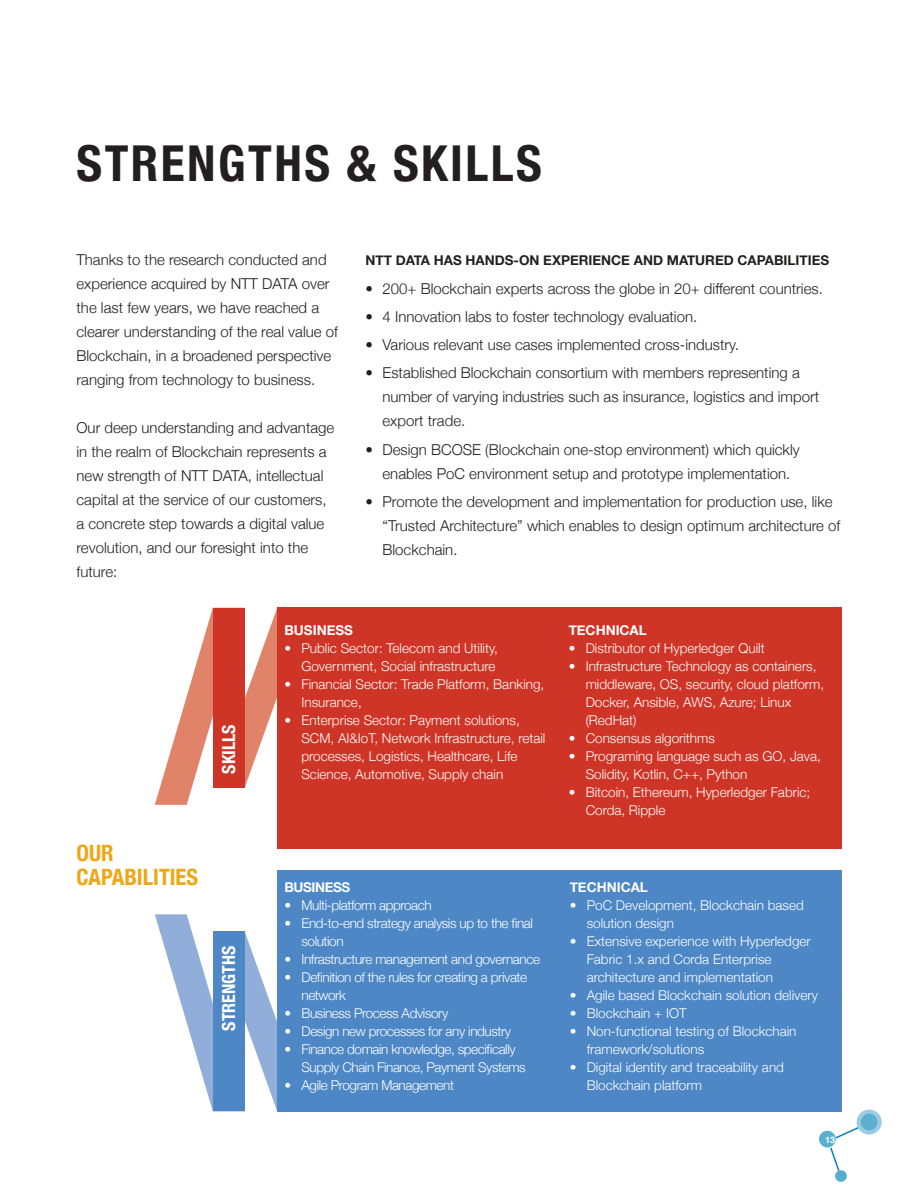
<style>
.page{position:relative;width:918px;height:1188px;background:#fff}
.page>*{position:absolute;margin:0;border:0;box-sizing:border-box;transform-origin:0 0}
.t1{font:700 condensed 49.5px "Helvetica Neue";letter-spacing:.05em;color:#231f20}
.t2{font:700 condensed 22.5px/24px "Helvetica Neue";color:#efa715}
.t3{font:700 condensed 18px "Helvetica Neue";color:#fff}
.t4{font:300 15px/24px "Helvetica Neue";color:#231f20}
.t5{font:300 13.5px/18px "Helvetica Neue";color:#fff}
.t6{font:300 13.5px/18px "Helvetica Neue";letter-spacing:-.03em;color:#fff}
.t7{font:700 13.5px "Helvetica Neue";color:#231f20}
.t8{font:700 13.5px "Helvetica Neue";color:#fff}
.t9{font:700 13.5px "Helvetica Neue";letter-spacing:-.03em;color:#fff}
.t10{font:700 9px "Helvetica Neue";color:#fff}
</style>
<div class="page">
<svg style="left:819px;top:1131px;width:17px;height:17px"></svg>
<svg style="left:857px;top:1110px;width:25px;height:25px"></svg>
<div style="left:861px;top:1114px;width:17px;height:16px;background:#5dafd0;border-radius:50%"></div>
<svg style="left:834px;top:1126px;width:26px;height:14px"></svg>
<svg style="left:835px;top:1170px;width:12px;height:12px"></svg>
<svg style="left:829px;top:1146px;width:12px;height:27px"></svg>
<svg style="left:155px;top:608px;width:122px;height:197px"></svg>
<div style="left:213px;top:608px;width:32px;height:180px;background:#cf3527"></div>
<svg style="left:155px;top:914px;width:122px;height:197px"></svg>
<div style="left:213px;top:931px;width:32px;height:180px;background:#4d87c6"></div>
<div style="left:277px;top:608px;width:564px;height:241px;background:#cf3527"></div>
<div style="left:277px;top:870px;width:564px;height:241px;background:#4d87c6"></div>
<h1 class="t1" style="left:77px;top:122px;width:467px">STRENGTHS &amp; SKILLS</h1>
<p class="t4" style="left:77px;top:247px;width:263px">Thanks to the research conducted and experience acquired by NTT DATA over the last few years, we have reached a clearer understanding of the real value of Blockchain, in a broadened perspective ranging from technology to business.</p>
<p class="t4" style="left:77px;top:415px;width:259px">Our deep understanding and advantage in the realm of Blockchain represents a new strength of NTT DATA, intellectual capital at the service of our customers, a concrete step towards a digital value revolution, and our foresight into the future:</p>
<p class="t7" style="left:366px;top:250px;width:465px">NTT DATA HAS HANDS-ON EXPERIENCE AND MATURED CAPABILITIES</p>
<p class="t4" style="left:366px;top:275px;width:459px">• 200+ Blockchain experts across the globe in 20+ different countries.</p>
<p class="t4" style="left:366px;top:303px;width:333px">• 4 Innovation labs to foster technology evaluation.</p>
<p class="t4" style="left:366px;top:332px;width:375px">• Various relevant use cases implemented cross-industry.</p>
<p class="t4" style="left:383px;top:360px;width:438px;text-indent:-17px">• Established Blockchain consortium with members representing a number of varying industries such as insurance, logistics and import export trade.</p>
<p class="t4" style="left:366px;top:436px;width:436px;text-align:center">• Design BCOSE (Blockchain one-stop environment) which quickly enables PoC environment setup and prototype implementation.</p>
<p class="t4" style="left:383px;top:488px;width:459px;text-indent:-17px">• Promote the development and implementation for production use, like “Trusted Architecture” which enables to design optimum architecture of<br>Blockchain.</p>
<p class="t3" style="left:214px;top:774px;width:51px;rotate:-90deg">SKILLS</p>
<h2 class="t2" style="left:77px;top:839px;width:123px">OUR<br>CAPABILITIES</h2>
<p class="t3" style="left:214px;top:1031px;width:86px;rotate:-90deg">STRENGTHS</p>
<p class="t8" style="left:284px;top:620px;width:70px">BUSINESS</p>
<p class="t5" style="left:284px;top:638px;width:215px;text-align:right">• Public Sector: Telecom and Utility,<br>Government, Social infrastructure</p>
<p class="t5" style="left:301px;top:674px;width:244px;text-indent:-17px">• Financial Sector: Trade Platform, Banking,<br>Insurance,</p>
<p class="t5" style="left:301px;top:710px;width:245px;text-indent:-17px">• Enterprise Sector: Payment solutions, SCM, AI&amp;IoT, Network Infrastructure, retail processes, Logistics, Healthcare, Life Science, Automotive, Supply chain</p>
<p class="t8" style="left:569px;top:620px;width:80px">TECHNICAL</p>
<p class="t5" style="left:569px;top:638px;width:198px">• Distributor of Hyperledger Quilt</p>
<p class="t5" style="left:586px;top:656px;width:240px;text-indent:-17px">• Infrastructure Technology as containers, middleware, OS, security, cloud platform, Docker, Ansible, AWS, Azure; Linux (RedHat)</p>
<p class="t5" style="left:569px;top:728px;width:148px">• Consensus algorithms</p>
<p class="t5" style="left:586px;top:746px;width:237px;text-indent:-17px">• Programing language such as GO, Java,<br>Solidity, Kotlin, C++, Python</p>
<p class="t5" style="left:586px;top:782px;width:226px;text-indent:-17px">• Bitcoin, Ethereum, Hyperledger Fabric;<br>Corda, Ripple</p>
<p class="t9" style="left:284px;top:876px;width:67px">BUSINESS</p>
<p class="t6" style="left:284px;top:895px;width:149px">• Multi-platform approach</p>
<p class="t6" style="left:301px;top:913px;width:233px;text-indent:-17px">• End-to-end strategy analysis up to the final solution</p>
<p class="t6" style="left:284px;top:949px;width:257px">• Infrastructure management and governance</p>
<p class="t6" style="left:301px;top:967px;width:227px;text-indent:-17px">• Definition of the rules for creating a private network</p>
<p class="t6" style="left:284px;top:1003px;width:165px">• Business Process Advisory</p>
<p class="t6" style="left:284px;top:1021px;width:228px">• Design new processes for any industry</p>
<p class="t6" style="left:301px;top:1039px;width:226px;text-indent:-17px">• Finance domain knowledge, specifically<br>Supply Chain Finance, Payment Systems</p>
<p class="t6" style="left:284px;top:1075px;width:171px">• Agile Program Management</p>
<p class="t8" style="left:570px;top:877px;width:80px">TECHNICAL</p>
<p class="t5" style="left:587px;top:895px;width:219px;text-indent:-17px">• PoC Development, Blockchain based solution design</p>
<p class="t5" style="left:587px;top:931px;width:226px;text-indent:-17px">• Extensive experience with Hyperledger<br>Fabric 1.x and Corda Enterprise architecture and implementation</p>
<p class="t5" style="left:570px;top:985px;width:250px">• Agile based Blockchain solution delivery</p>
<p class="t5" style="left:570px;top:1003px;width:118px">• Blockchain + IOT</p>
<p class="t5" style="left:587px;top:1021px;width:211px;text-indent:-17px">• Non-functional testing of Blockchain framework/solutions</p>
<p class="t5" style="left:587px;top:1057px;width:199px;text-indent:-17px">• Digital identity and traceability and<br>Blockchain platform</p>
<p class="t10" style="left:825px;top:1133px;width:12px">13</p>
</div>
